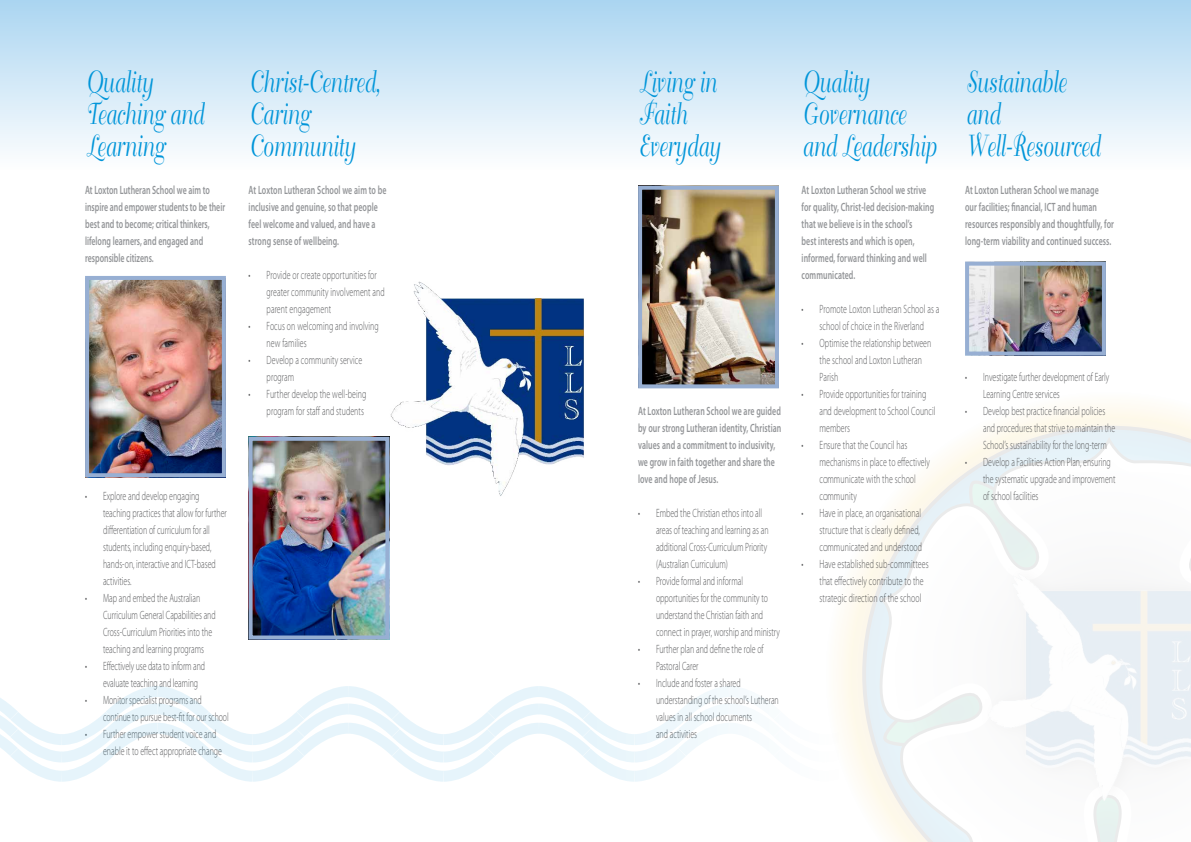
<style>
.page{position:relative;width:1191px;height:842px;background:#fff}
.page>*{position:absolute;margin:0;border:0;box-sizing:border-box;transform-origin:0 0}
.t1{font:30px/32px "Bellevue";letter-spacing:.01em;color:#0095d9;scale:.66 1}
.t2{font:300 12px/17px "Myriad Pro";color:#57585a;scale:.66 1}
.t3{font:600 12px/17px "Myriad Pro";letter-spacing:.01em;color:#939598;scale:.66 1}
</style>
<div class="page">
<div style="left:0;top:0;width:595px;height:170px;background:linear-gradient(to bottom,#aad5f1,#fdfefe)"></div>
<div style="left:595px;top:0;width:596px;height:170px;background:linear-gradient(to bottom,#aad5f1,#fdfefe)"></div>
<img style="left:254px;top:442px;width:130px;height:192px">
<div style="left:249px;top:437px;width:140px;height:202px;border:4px solid #97afd3"></div>
<img style="left:643px;top:191px;width:131px;height:192px">
<div style="left:638px;top:186px;width:141px;height:202px;border:4px solid #97afd3"></div>
<img style="left:382px;top:281px;width:202px;height:219px">
<svg style="left:838px;top:404px;width:353px;height:260px"></svg>
<svg style="left:862px;top:426px;width:329px;height:238px"></svg>
<svg style="left:868px;top:440px;width:323px;height:224px"></svg>
<svg style="left:891px;top:459px;width:300px;height:205px"></svg>
<img style="left:975px;top:556px;width:216px;height:108px">
<img style="left:980px;top:566px;width:211px;height:98px">
<svg style="left:0;top:664px;width:1191px;height:178px"></svg>
<img style="left:90px;top:281px;width:131px;height:191px">
<div style="left:85px;top:276px;width:141px;height:201px;border:4px solid #97afd3"></div>
<img style="left:970px;top:267px;width:131px;height:84px">
<div style="left:965px;top:262px;width:141px;height:94px;border:4px solid #97afd3"></div>
<svg style="left:984px;top:404px;width:84px;height:29px"></svg>
<svg style="left:911px;top:543px;width:20px;height:58px"></svg>
<p class="t1" style="left:85px;top:67px;width:180px">Quality<br>Teaching and<br>Learning</p>
<p class="t3" style="left:85px;top:181px;width:214px">At Loxton Lutheran School we aim to inspire and empower students to be their best and to become; critical thinkers, lifelong learners, and engaged and responsible citizens.</p>
<p class="t1" style="left:249px;top:67px;width:199px">Christ-Centred,<br>Caring<br>Community</p>
<p class="t3" style="left:249px;top:181px;width:210px">At Loxton Lutheran School we aim to be inclusive and genuine, so that people feel welcome and valued, and have a strong sense of wellbeing.</p>
<p class="t2" style="left:267px;top:266px;width:180px;text-indent:-18px">• Provide or create opportunities for greater community involvement and parent engagement</p>
<p class="t2" style="left:267px;top:317px;width:172px;text-indent:-18px">• Focus on welcoming and involving new families</p>
<p class="t2" style="left:267px;top:351px;width:147px;text-indent:-18px">• Develop a community service program</p>
<p class="t2" style="left:249px;top:385px;width:180px;text-align:right">• Further develop the well-being program for staff and students</p>
<p class="t2" style="left:103px;top:487px;width:189px;text-indent:-18px">• Explore and develop engaging teaching practices that allow for further differentiation of curriculum for all students, including enquiry-based, hands-on, interactive and ICT-based activities.</p>
<p class="t2" style="left:103px;top:589px;width:172px;text-indent:-18px">• Map and embed the Australian Curriculum General Capabilities and Cross-Curriculum Priorities into the teaching and learning programs</p>
<p class="t2" style="left:103px;top:657px;width:156px;text-indent:-18px">• Effectively use data to inform and evaluate teaching and learning</p>
<p class="t2" style="left:103px;top:691px;width:192px;text-indent:-18px">• Monitor specialist programs and continue to pursue best-fit for our school</p>
<p class="t2" style="left:103px;top:725px;width:182px;text-indent:-18px">• Further empower student voice and enable it to effect appropriate change</p>
<p class="t1" style="left:638px;top:67px;width:125px">Living in<br>Faith<br>Everyday</p>
<p class="t3" style="left:638px;top:402px;width:219px">At Loxton Lutheran School we are guided by our strong Lutheran identity, Christian values and a commitment to inclusivity, we grow in faith together and share the love and hope of Jesus.</p>
<p class="t2" style="left:656px;top:504px;width:172px;text-indent:-18px">• Embed the Christian ethos into all areas of teaching and learning as an additional Cross-Curriculum Priority (Australian Curriculum)</p>
<p class="t2" style="left:656px;top:572px;width:189px;text-indent:-18px">• Provide formal and informal opportunities for the community to understand the Christian faith and connect in prayer, worship and ministry</p>
<p class="t2" style="left:656px;top:640px;width:165px;text-indent:-18px">• Further plan and define the role of<br>Pastoral Carer</p>
<p class="t2" style="left:656px;top:674px;width:188px;text-indent:-18px">• Include and foster a shared understanding of the school’s Lutheran values in all school documents<br>and activities</p>
<p class="t1" style="left:801px;top:67px;width:204px">Quality<br>Governance and Leadership</p>
<p class="t3" style="left:801px;top:181px;width:203px">At Loxton Lutheran School we strive for quality, Christ-led decision-making that we believe is in the school’s<br>best interests and which is open, informed, forward thinking and well communicated.</p>
<p class="t2" style="left:801px;top:300px;width:210px;text-align:center">• Promote Loxton Lutheran School as a school of choice in the Riverland</p>
<p class="t2" style="left:819px;top:334px;width:171px;text-indent:-18px">• Optimise the relationship between the school and Loxton Lutheran<br>Parish</p>
<p class="t2" style="left:819px;top:385px;width:177px;text-indent:-18px">• Provide opportunities for training and development to School Council members</p>
<p class="t2" style="left:819px;top:436px;width:169px;text-indent:-18px">• Ensure that the Council has mechanisms in place to effectively communicate with the school community</p>
<p class="t2" style="left:819px;top:504px;width:157px;text-indent:-18px">• Have in place, an organisational structure that is clearly defined, communicated and understood</p>
<p class="t2" style="left:819px;top:555px;width:167px;text-indent:-18px">• Have established sub-committees that effectively contribute to the strategic direction of the school</p>
<p class="t1" style="left:965px;top:67px;width:205px">Sustainable and<br>Well-Resourced</p>
<p class="t3" style="left:965px;top:181px;width:227px">At Loxton Lutheran School we manage<br>our facilities; financial, ICT and human resources responsibly and thoughtfully, for long-term viability and continued success.</p>
<p class="t2" style="left:983px;top:368px;width:193px;text-indent:-18px">• Investigate further development of Early<br>Learning Centre services</p>
<p class="t2" style="left:983px;top:402px;width:202px;text-indent:-18px">• Develop best practice financial policies and procedures that strive to maintain the<br>School’s sustainability for the long-term</p>
<p class="t2" style="left:983px;top:453px;width:202px;text-indent:-18px">• Develop a Facilities Action Plan, ensuring the systematic upgrade and improvement of school facilities</p>
</div>
